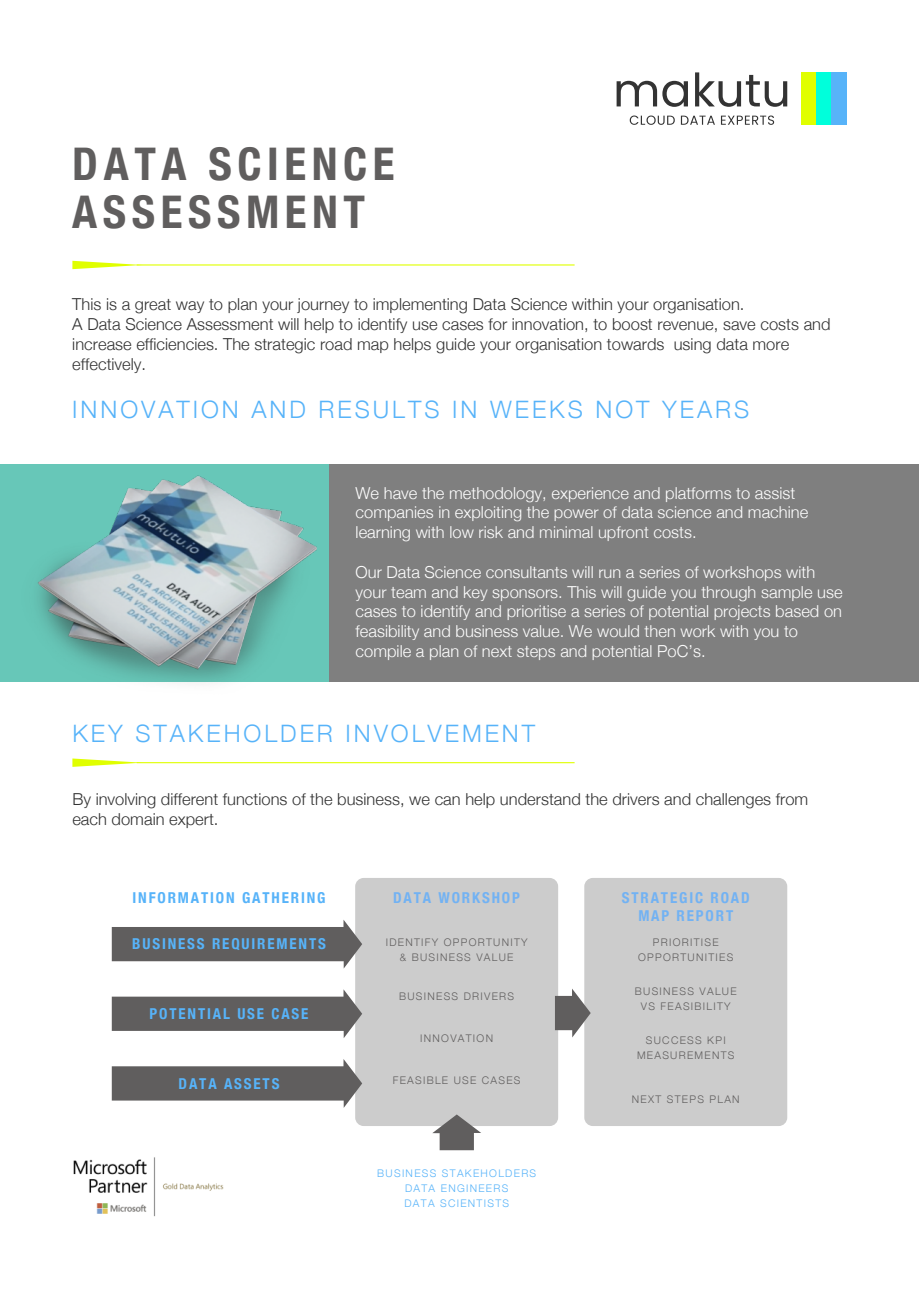
<style>
.page{position:relative;width:919px;height:1289px;background:#fff}
.page>*{position:absolute;margin:0;border:0;box-sizing:border-box;transform-origin:0 0}
.t1{font:700 condensed 45px/48px "Helvetica Neue";letter-spacing:.125em;color:#605e5e}
.t2{font:300 24px "Helvetica Neue";letter-spacing:.125em;color:#57b3f9}
.t3{font:300 16.5px/19.8px "Helvetica Neue";color:#fff}
.t4{font:300 16.5px/19.8px "Helvetica Neue";color:#333}
.t5{font:700 condensed 15px "Helvetica Neue";letter-spacing:.125em;color:#57b3f9}
.t6{font:700 condensed 15px/18px "Helvetica Neue";letter-spacing:.125em;color:#72b2f3;text-align:center}
.t7{font:300 10.5px/15px "Helvetica Neue";letter-spacing:.125em;color:#605e5e;text-align:center}
.t8{font:300 10.5px/15px "Helvetica Neue";letter-spacing:.125em;color:#57b3f9;text-align:center}
</style>
<div class="page">
<img style="left:73px;top:1157px;width:151px;height:60px">
<hr style="left:137px;top:264px;width:437px;height:1px;background:#e0ff00">
<svg style="left:72px;top:261px;width:70px;height:8px"></svg>
<div style="left:329px;top:464px;width:589px;height:218px;background:#7f7f7f"></div>
<div style="left:355px;top:877px;width:203px;height:248px;background:#ccc;border-radius:9px"></div>
<div style="left:584px;top:877px;width:203px;height:248px;background:#ccc;border-radius:9px"></div>
<svg style="left:112px;top:920px;width:250px;height:48px"></svg>
<svg style="left:112px;top:989px;width:250px;height:49px"></svg>
<svg style="left:112px;top:1059px;width:250px;height:48px"></svg>
<svg style="left:432px;top:1114px;width:49px;height:36px"></svg>
<svg style="left:555px;top:988px;width:35px;height:49px"></svg>
<hr style="left:137px;top:762px;width:437px;height:1px;background:#e0ff00">
<svg style="left:72px;top:758px;width:70px;height:8px"></svg>
<svg style="left:616px;top:81px;width:72px;height:26px"></svg>
<svg style="left:695px;top:72px;width:92px;height:35px"></svg>
<svg style="left:629px;top:115px;width:45px;height:10px"></svg>
<svg style="left:680px;top:115px;width:94px;height:10px"></svg>
<div style="left:801px;top:72px;width:15px;height:53px;background:#e0ff00"></div>
<div style="left:816px;top:72px;width:15px;height:53px;background:#00ffdb"></div>
<div style="left:831px;top:72px;width:15px;height:53px;background:#57b3f9"></div>
<img style="left:0;top:464px;width:329px;height:219px">
<h1 class="t1" style="left:72px;top:136px;width:324px">DATA SCIENCE<br>ASSESSMENT</h1>
<p class="t4" style="left:72px;top:293px;width:759px">This is a great way to plan your journey to implementing Data Science within your organisation.<br>A Data Science Assessment will help to identify use cases for innovation, to boost revenue, save costs and increase efficiencies. The strategic road map helps guide your organisation towards using data more effectively.</p>
<h2 class="t2" style="left:72px;top:390px;width:678px">INNOVATION AND RESULTS IN WEEKS NOT YEARS</h2>
<p class="t3" style="left:355px;top:481px;width:454px">We have the methodology, experience and platforms to assist companies in exploiting the power of data science and machine learning with low risk and minimal upfront costs.</p>
<p class="t3" style="left:355px;top:560px;width:488px">Our Data Science consultants will run a series of workshops with your team and key sponsors. This will guide you through sample use cases to identify and prioritise a series of potential projects based on feasibility and business value. We would then work with you to compile a plan of next steps and potential PoC’s.</p>
<h2 class="t2" style="left:72px;top:714px;width:464px">KEY STAKEHOLDER INVOLVEMENT</h2>
<p class="t4" style="left:72px;top:788px;width:737px">By involving different functions of the business, we can help understand the drivers and challenges from each domain expert.</p>
<p class="t5" style="left:132px;top:885px;width:194px">INFORMATION GATHERING</p>
<p class="t6" style="left:621px;top:887px;width:129px">STRATEGIC ROAD<br>MAP REPORT</p>
<p class="t6" style="left:393px;top:887px;width:128px">DATA WORKSHOP</p>
<p class="t5" style="left:132px;top:931px;width:195px">BUSINESS REQUIREMENTS</p>
<p class="t5" style="left:150px;top:1001px;width:160px">POTENTIAL USE CASE</p>
<p class="t5" style="left:179px;top:1070px;width:102px">DATA ASSETS</p>
<p class="t7" style="left:385px;top:933px;width:143px">IDENTIFY OPPORTUNITY &amp; BUSINESS VALUE</p>
<p class="t7" style="left:399px;top:987px;width:117px">BUSINESS DRIVERS</p>
<p class="t7" style="left:420px;top:1029px;width:74px">INNOVATION</p>
<p class="t7" style="left:393px;top:1071px;width:129px">FEASIBLE USE CASES</p>
<p class="t8" style="left:377px;top:1164px;width:160px">BUSINESS STAKEHOLDERS<br>DATA ENGINEERS<br>DATA SCIENTISTS</p>
<p class="t7" style="left:638px;top:933px;width:97px">PRIORITISE<br>OPPORTUNITIES</p>
<p class="t7" style="left:634px;top:982px;width:103px">BUSINESS VALUE<br>VS FEASIBILITY</p>
<p class="t7" style="left:637px;top:1032px;width:99px">SUCCESS KPI<br>MEASUREMENTS</p>
<p class="t7" style="left:632px;top:1091px;width:109px">NEXT STEPS PLAN</p>
</div>
